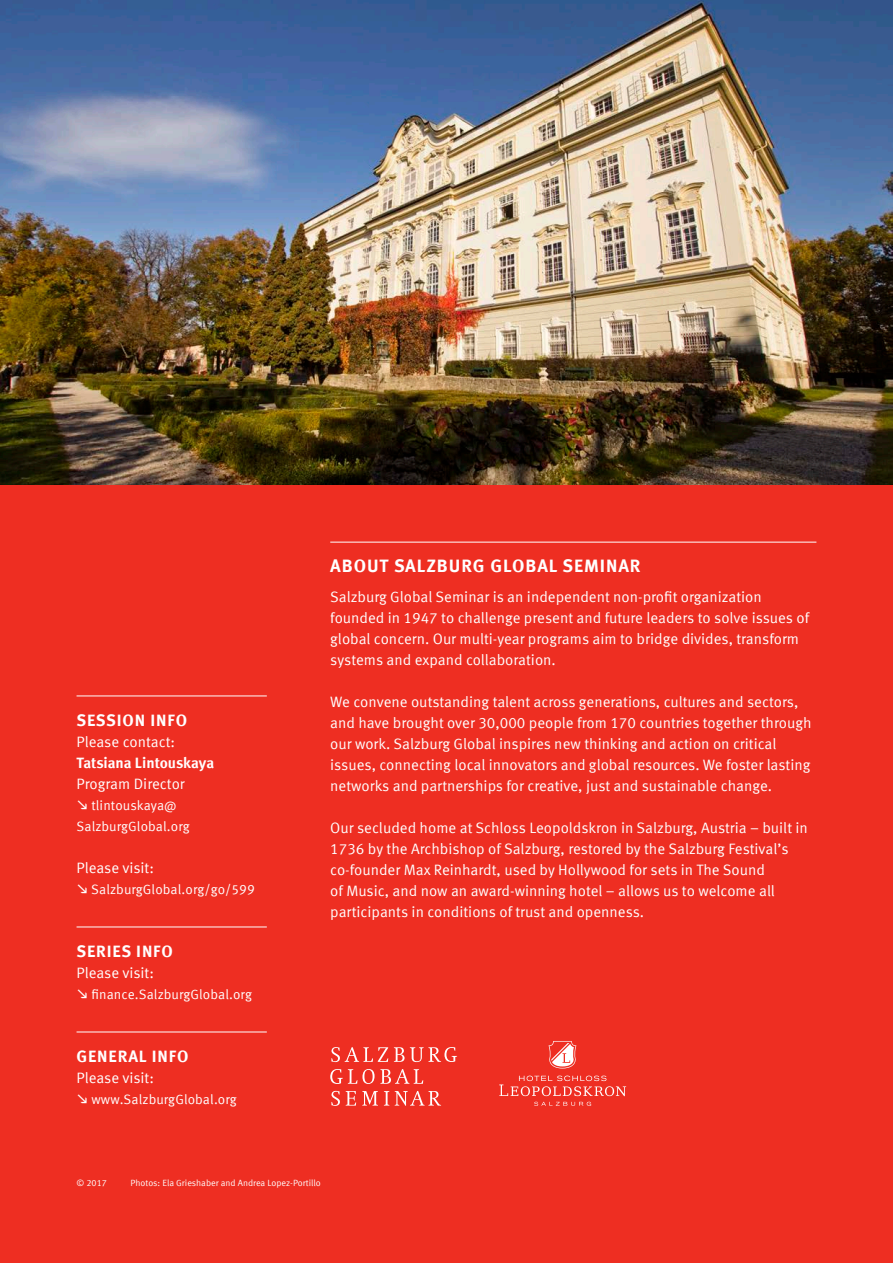
<style>
.page{position:relative;width:893px;height:1263px;background:#fff}
.page>*{position:absolute;margin:0;border:0;box-sizing:border-box;transform-origin:0 0}
.h2_small_headline_li{font:700 18px "Meta Offc";letter-spacing:.05em;color:#fff}
.h2_small_headline_li-2{font:700 16.5px "Meta Offc";letter-spacing:.05em;color:#fff}
.copy_sidebar_colour{font:15px/21px "Meta Offc Norm";color:#fff}
.h2_small_headline_li-3{font:15px/21px "Meta Offc Norm";color:#fff}
.h2_small_headline_li-4{font:13.5px/21px "Meta Offc Norm";letter-spacing:.005em;color:#fff;text-align:center}
.copy_sidebar_colour-2{font:9px "Meta Offc Norm";color:#fff}
.s1{font-family:"Meta Offc";font-weight:700}
</style>
<div class="page">
<div style="left:0;top:451px;width:893px;height:812px;background:#ee2e22"></div>
<img style="left:0;top:0;width:893px;height:485px">
<hr style="left:330px;top:542px;width:486px;height:1px;background:#fff">
<hr style="left:77px;top:695px;width:190px;height:1px;background:#fff">
<hr style="left:77px;top:926px;width:190px;height:1px;background:#fff">
<hr style="left:77px;top:1031px;width:190px;height:1px;background:#fff">
<svg style="left:331px;top:1047px;width:57px;height:15px"></svg>
<svg style="left:330px;top:1069px;width:93px;height:15px"></svg>
<svg style="left:331px;top:1091px;width:9px;height:15px"></svg>
<svg style="left:346px;top:1091px;width:10px;height:14px"></svg>
<svg style="left:362px;top:1091px;width:16px;height:14px"></svg>
<svg style="left:384px;top:1091px;width:5px;height:14px"></svg>
<svg style="left:395px;top:1091px;width:46px;height:15px"></svg>
<svg style="left:394px;top:1047px;width:63px;height:15px"></svg>
<svg style="left:499px;top:1075px;width:127px;height:21px"></svg>
<svg style="left:534px;top:1102px;width:57px;height:4px"></svg>
<svg style="left:549px;top:1041px;width:27px;height:27px"></svg>
<p class="h2_small_headline_li-2" style="left:77px;top:710px;width:112px">SESSION INFO</p>
<p class="h2_small_headline_li-3" style="left:77px;top:732px;width:139px">Please contact:<br><span class="s1">Tatsiana Lintouskaya<br></span>Program Director</p>
<p class="h2_small_headline_li-4" style="left:77px;top:795px;width:115px">tlintouskaya@<br>SalzburgGlobal.org</p>
<p class="h2_small_headline_li-3" style="left:77px;top:858px;width:79px">Please visit:</p>
<p class="h2_small_headline_li-4" style="left:91px;top:879px;width:165px">SalzburgGlobal.org/go/599</p>
<p class="h2_small_headline_li-2" style="left:77px;top:941px;width:98px">SERIES INFO</p>
<p class="h2_small_headline_li-3" style="left:77px;top:963px;width:79px">Please visit:</p>
<p class="h2_small_headline_li-4" style="left:91px;top:984px;width:162px">finance.SalzburgGlobal.org</p>
<p class="h2_small_headline_li-2" style="left:77px;top:1046px;width:113px">GENERAL INFO</p>
<p class="h2_small_headline_li-3" style="left:77px;top:1068px;width:79px">Please visit:</p>
<p class="h2_small_headline_li-4" style="left:91px;top:1089px;width:147px">www.SalzburgGlobal.org</p>
<p class="h2_small_headline_li" style="left:330px;top:555px;width:312px">ABOUT SALZBURG GLOBAL SEMINAR</p>
<p class="copy_sidebar_colour" style="left:330px;top:586px;width:480px">Salzburg Global Seminar is an independent non-profit organization founded in 1947 to challenge present and future leaders to solve issues of global concern. Our multi-year programs aim to bridge divides, transform systems and expand collaboration.</p>
<p class="copy_sidebar_colour" style="left:330px;top:691px;width:483px">We convene outstanding talent across generations, cultures and sectors, and have brought over 30,000 people from 170 countries together through our work. Salzburg Global inspires new thinking and action on critical issues, connecting local innovators and global resources. We foster lasting networks and partnerships for creative, just and sustainable change.</p>
<p class="copy_sidebar_colour" style="left:330px;top:817px;width:479px">Our secluded home at Schloss Leopoldskron in Salzburg, Austria – built in<br>1736 by the Archbishop of Salzburg, restored by the Salzburg Festival’s</p>
<p class="copy_sidebar_colour" style="left:330px;top:859px;width:446px">co-founder Max Reinhardt, used by Hollywood for sets in The Sound of Music, and now an award-winning hotel – allows us to welcome all participants in conditions of trust and openness.</p>
<p class="copy_sidebar_colour-2" style="left:77px;top:1178px;width:32px">© 2017</p>
<p class="copy_sidebar_colour-2" style="left:131px;top:1178px;width:192px">Photos: Ela Grieshaber and Andrea Lopez-Portillo</p>
</div>
